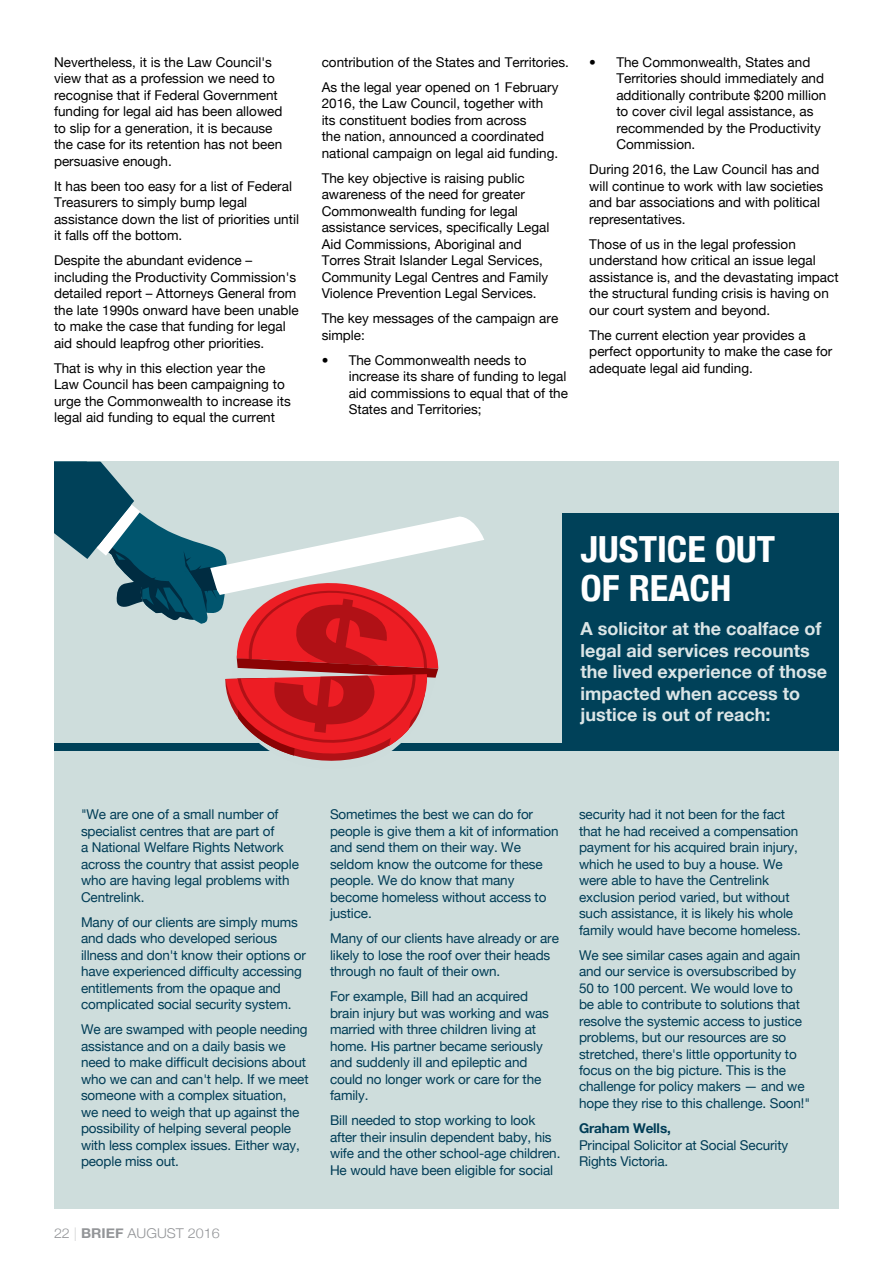
<style>
.page{position:relative;width:893px;height:1263px;background:#fff}
.page>*{position:absolute;margin:0;border:0;box-sizing:border-box;transform-origin:0 0}
.t1{font:700 condensed 36px/39px "Helvetica Neue";color:#fff;scale:1.06 1}
.t2{font:700 18px/21.6px "Helvetica Neue";color:#dbe5e6}
.t3{font:13.5px/16.5px "Helvetica Neue";letter-spacing:-.01em;color:#003c56}
.t4{font:13.5px/16.5px "Helvetica Neue";color:#000}
.t5{font:300 13.5px "Helvetica Neue";color:#939598;scale:1.06 1}
.t6{font:700 13.5px "Helvetica Neue";letter-spacing:-.01em;color:#003c56}
.s1{font-weight:200}
.s2{font-weight:700}
</style>
<div class="page">
<div style="left:54px;top:461px;width:785px;height:748px;background:#cedddc"></div>
<div style="left:54px;top:743px;width:785px;height:7px;background:#004159"></div>
<div style="left:562px;top:513px;width:277px;height:229px;background:#004159"></div>
<svg style="left:54px;top:461px;width:430px;height:300px"></svg>
<p class="t4" style="left:54px;top:54px;width:230px">Nevertheless, it is the Law Council's view that as a profession we need to recognise that if Federal Government funding for legal aid has been allowed to slip for a generation, it is because the case for its retention has not been persuasive enough.</p>
<p class="t4" style="left:54px;top:178px;width:247px">It has been too easy for a list of Federal Treasurers to simply bump legal assistance down the list of priorities until it falls off the bottom.</p>
<p class="t4" style="left:54px;top:252px;width:246px">Despite the abundant evidence – including the Productivity Commission's detailed report – Attorneys General from the late 1990s onward have been unable to make the case that funding for legal aid should leapfrog other priorities.</p>
<p class="t4" style="left:54px;top:360px;width:238px">That is why in this election year the Law Council has been campaigning to urge the Commonwealth to increase its legal aid funding to equal the current</p>
<p class="t4" style="left:322px;top:49px;width:249px;line-height:25px">contribution of the States and Territories.<br>As the legal year opened on 1 February</p>
<p class="t4" style="left:322px;top:95px;width:238px">2016, the Law Council, together with its constituent bodies from across<br>the nation, announced a coordinated national campaign on legal aid funding.</p>
<p class="t4" style="left:322px;top:170px;width:229px">The key objective is raising public awareness of the need for greater Commonwealth funding for legal assistance services, specifically Legal Aid Commissions, Aboriginal and Torres Strait Islander Legal Services, Community Legal Centres and Family Violence Prevention Legal Services.</p>
<p class="t4" style="left:322px;top:310px;width:238px">The key messages of the campaign are simple:</p>
<p class="t4" style="left:349px;top:352px;width:221px;text-indent:-27px">• The Commonwealth needs to increase its share of funding to legal aid commissions to equal that of the<br>States and Territories;</p>
<p class="t4" style="left:616px;top:54px;width:212px;text-indent:-27px">• The Commonwealth, States and<br>Territories should immediately and additionally contribute $200 million to cover civil legal assistance, as recommended by the Productivity<br>Commission.</p>
<p class="t4" style="left:589px;top:161px;width:235px">During 2016, the Law Council has and will continue to work with law societies and bar associations and with political representatives.</p>
<p class="t4" style="left:589px;top:235px;width:251px">Those of us in the legal profession understand how critical an issue legal assistance is, and the devastating impact the structural funding crisis is having on our court system and beyond.</p>
<p class="t4" style="left:589px;top:326px;width:245px">The current election year provides a perfect opportunity to make the case for adequate legal aid funding.</p>
<h1 class="t1" style="left:580px;top:529px;width:185px">JUSTICE OUT<br>OF REACH</h1>
<h2 class="t2" style="left:580px;top:617px;width:248px">A solicitor at the coalface of legal aid services recounts the lived experience of those impacted when access to justice is out of reach:</h2>
<p class="t3" style="left:81px;top:806px;width:219px">"We are one of a small number of specialist centres that are part of<br>a National Welfare Rights Network across the country that assist people who are having legal problems with<br>Centrelink.</p>
<p class="t3" style="left:81px;top:913px;width:226px">Many of our clients are simply mums and dads who developed serious illness and don't know their options or have experienced difficulty accessing entitlements from the opaque and complicated social security system.</p>
<p class="t3" style="left:81px;top:1021px;width:229px">We are swamped with people needing assistance and on a daily basis we need to make difficult decisions about who we can and can't help. If we meet someone with a complex situation,<br>we need to weigh that up against the possibility of helping several people with less complex issues. Either way, people miss out.</p>
<p class="t5" style="left:54px;top:1224px;width:158px">22 <span class="s1">|</span> <span class="s2">BRIEF</span> AUGUST 2016</p>
<p class="t3" style="left:330px;top:806px;width:230px">Sometimes the best we can do for people is give them a kit of information and send them on their way. We seldom know the outcome for these people. We do know that many become homeless without access to justice.</p>
<p class="t3" style="left:330px;top:930px;width:230px">Many of our clients have already or are likely to lose the roof over their heads through no fault of their own.</p>
<p class="t3" style="left:330px;top:988px;width:221px">For example, Bill had an acquired brain injury but was working and was married with three children living at home. His partner became seriously and suddenly ill and epileptic and could no longer work or care for the family.</p>
<p class="t3" style="left:330px;top:1112px;width:232px">Bill needed to stop working to look after their insulin dependent baby, his wife and the other school-age children.<br>He would have been eligible for social</p>
<p class="t3" style="left:579px;top:806px;width:223px">security had it not been for the fact that he had received a compensation payment for his acquired brain injury, which he used to buy a house. We were able to have the Centrelink exclusion period varied, but without such assistance, it is likely his whole family would have become homeless.</p>
<p class="t3" style="left:579px;top:946px;width:233px">We see similar cases again and again and our service is oversubscribed by 50 to 100 percent. We would love to be able to contribute to solutions that resolve the systemic access to justice problems, but our resources are so stretched, there's little opportunity to focus on the big picture. This is the challenge for policy makers — and we hope they rise to this challenge. Soon!"</p>
<p class="t6" style="left:579px;top:1120px;width:93px">Graham Wells,</p>
<p class="t3" style="left:579px;top:1136px;width:211px">Principal Solicitor at Social Security<br>Rights Victoria.</p>
</div>
